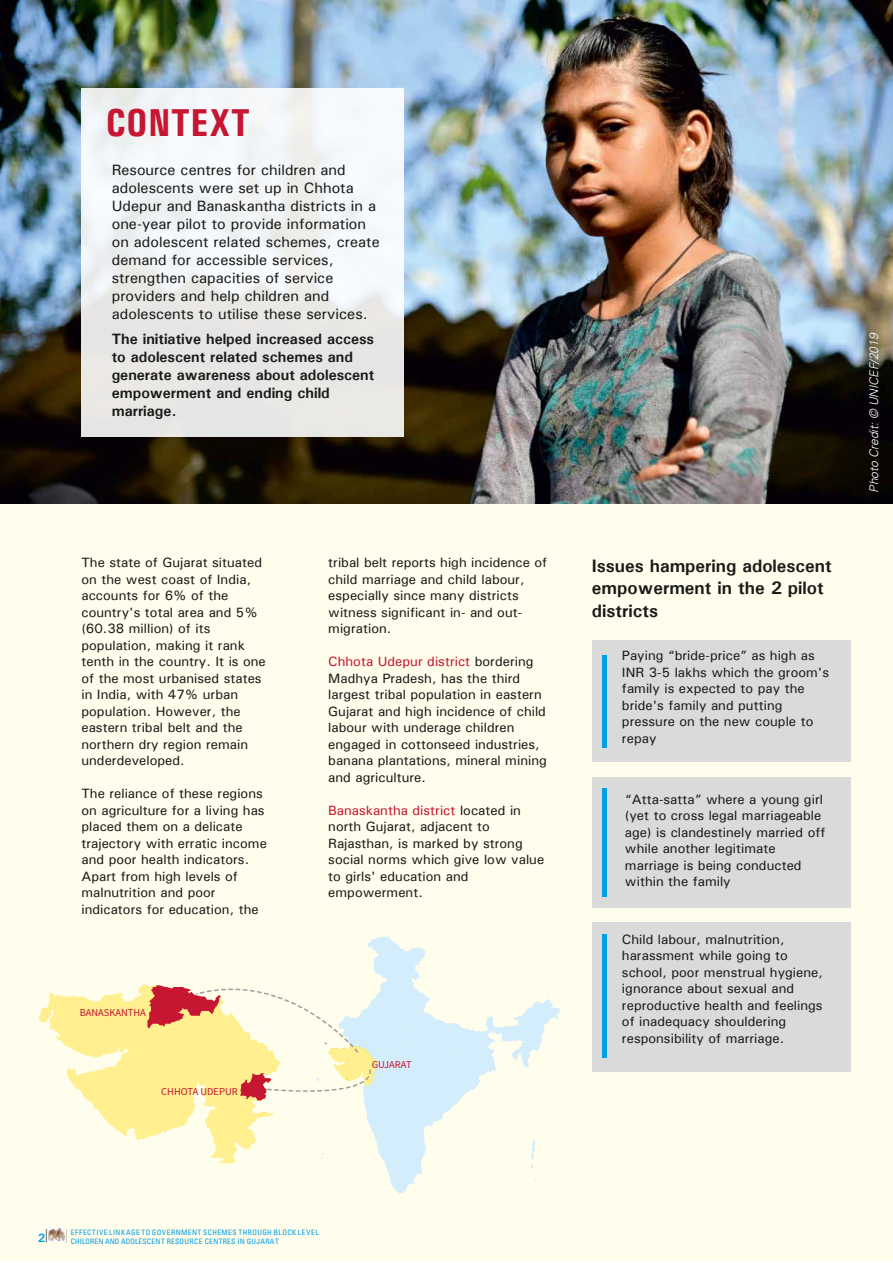
<style>
.page{position:relative;width:893px;height:1263px;background:#fff}
.page>*{position:absolute;margin:0;border:0;box-sizing:border-box;transform-origin:0 0}
.t1{font:700 condensed 39px "Univers";letter-spacing:.01em;color:#c61631}
.t2{font:700 18px/22.5px "Univers";color:#1a1a18}
.t3{font:15px/18px "Univers";color:#1a1a18}
.t4{font:700 15px/18px "Univers";color:#1a1a18}
.t5{font:13.5px/16.5px "Univers";color:#1a1a18}
.t6{font:italic 300 12px "Univers";color:#fff}
.t7{font:700 12px "Univers";color:#009ee3}
.t8{font:10.5px "Source Sans Pro";color:#c61631}
.t9{font:condensed 7.5px/9px "Univers";letter-spacing:.055em;color:#009ee3}
.s1{color:#c61631}
</style>
<div class="page">
<div style="left:0;top:136px;width:892px;height:1124px;background:#fffdec"></div>
<div style="left:592px;top:640px;width:258px;height:122px;background:#dadada"></div>
<div style="left:592px;top:777px;width:258px;height:131px;background:#dadada"></div>
<div style="left:592px;top:922px;width:258px;height:150px;background:#dadada"></div>
<hr style="left:602px;top:655px;width:4px;height:93px;background:#009ee3">
<hr style="left:602px;top:788px;width:4px;height:108px;background:#009ee3">
<hr style="left:602px;top:934px;width:4px;height:124px;background:#009ee3">
<svg style="left:39px;top:936px;width:521px;height:257px"></svg>
<img style="left:0;top:0;width:893px;height:503px">
<svg style="left:81px;top:88px;width:323px;height:349px"></svg>
<svg style="left:66px;top:1229px;width:1px;height:13px"></svg>
<svg style="left:46px;top:1229px;width:1px;height:13px"></svg>
<img style="left:47px;top:1227px;width:18px;height:15px">
<h1 class="t1" style="left:106px;top:99px;width:146px">CONTEXT</h1>
<p class="t3" style="left:112px;top:161px;width:270px">Resource centres for children and adolescents were set up in Chhota Udepur and Banaskantha districts in a one-year pilot to provide information on adolescent related schemes, create demand for accessible services, strengthen capacities of service providers and help children and adolescents to utilise these services.</p>
<p class="t4" style="left:112px;top:330px;width:264px">The initiative helped increased access to adolescent related schemes and generate awareness about adolescent empowerment and ending child marriage.</p>
<p class="t5" style="left:81px;top:554px;width:186px">The state of Gujarat situated on the west coast of India, accounts for 6% of the country's total area and 5% (60.38 million) of its population, making it rank tenth in the country. It is one of the most urbanised states in India, with 47% urban population. However, the eastern tribal belt and the northern dry region remain underdeveloped.</p>
<p class="t5" style="left:81px;top:785px;width:187px">The reliance of these regions on agriculture for a living has placed them on a delicate trajectory with erratic income and poor health indicators.<br>Apart from high levels of malnutrition and poor indicators for education, the</p>
<p class="t8" style="left:80px;top:1006px;width:68px">BANASKANTHA</p>
<p class="t8" style="left:161px;top:1085px;width:78px">CHHOTA UDEPUR</p>
<p class="t5" style="left:328px;top:554px;width:220px">tribal belt reports high incidence of child marriage and child labour, especially since many districts witness significant in- and out&shy;migration.</p>
<p class="t5" style="left:328px;top:653px;width:220px"><span class="s1">Chhota Udepur district</span> bordering<br>Madhya Pradesh, has the third largest tribal population in eastern<br>Gujarat and high incidence of child labour with underage children engaged in cottonseed industries, banana plantations, mineral mining and agriculture.</p>
<p class="t5" style="left:328px;top:801px;width:217px"><span class="s1">Banaskantha district</span> located in north Gujarat, adjacent to<br>Rajasthan, is marked by strong social norms which give low value to girls' education and empowerment.</p>
<p class="t8" style="left:372px;top:1058px;width:42px">GUJARAT</p>
<h2 class="t2" style="left:592px;top:554px;width:241px">Issues hampering adolescent empowerment in the 2 pilot districts</h2>
<p class="t5" style="left:622px;top:647px;width:209px">Paying “bride-price” as high as<br>INR 3-5 lakhs which the groom's family is expected to pay the bride's family and putting pressure on the new couple to repay</p>
<p class="t5" style="left:625px;top:791px;width:202px">“Atta-satta” where a young girl (yet to cross legal marriageable age) is clandestinely married off while another legitimate marriage is being conducted within the family</p>
<p class="t5" style="left:622px;top:930px;width:202px">Child labour, malnutrition, harassment while going to school, poor menstrual hygiene, ignorance about sexual and reproductive health and feelings of inadequacy shouldering responsibility of marriage.</p>
<p class="t6" style="left:867px;top:493px;width:161px;rotate:-90deg">Photo Credit: © UNICEF/2019</p>
<p class="t7" style="left:38px;top:1230px;width:9px">2</p>
<p class="t9" style="left:71px;top:1228px;width:249px">EFFECTIVE LINKAGE TO GOVERNMENT SCHEMES THROUGH BLOCK LEVEL<br>CHILDREN AND ADOLESCENT RESOURCE CENTRES IN GUJARAT</p>
</div>
